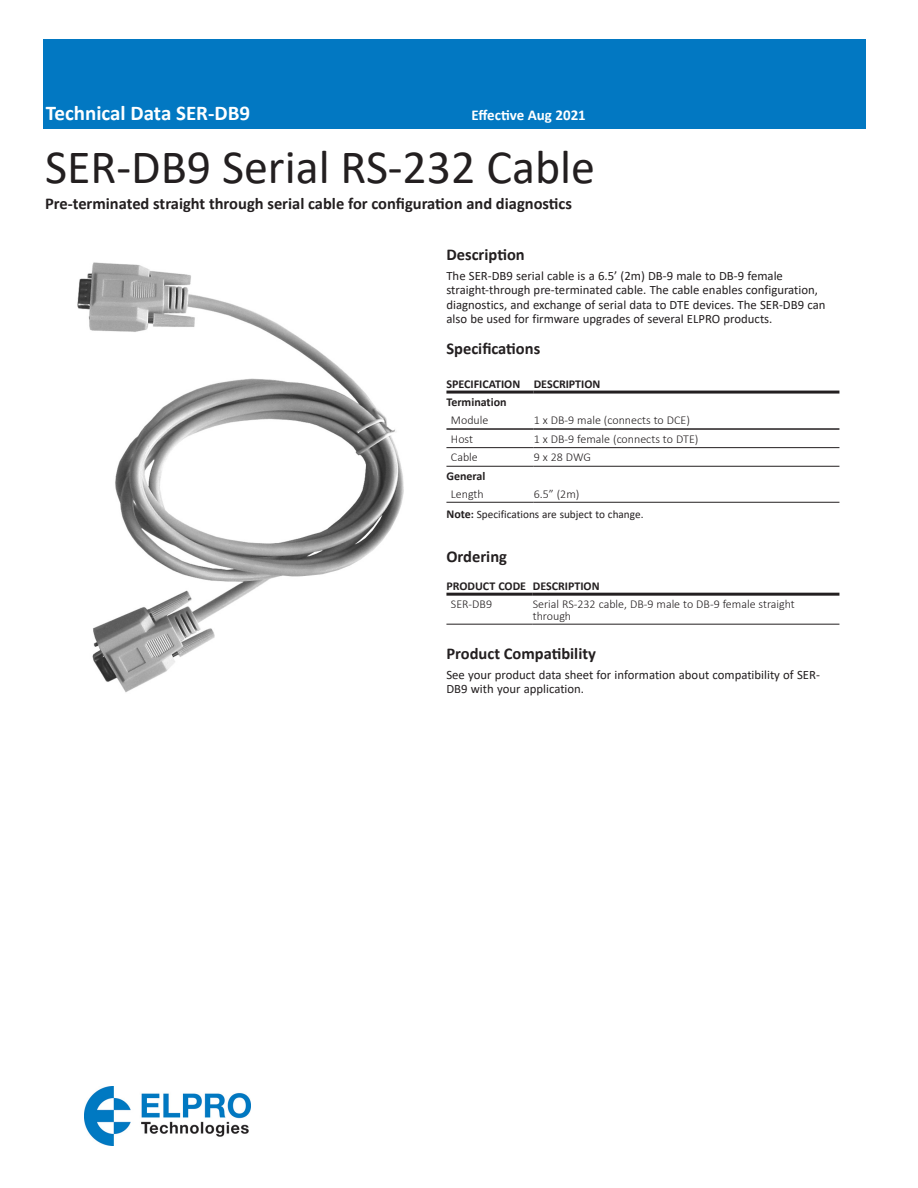
<style>
.page{position:relative;width:918px;height:1188px;background:#fff}
.page>*{position:absolute;margin:0;border:0;box-sizing:border-box;transform-origin:0 0}
._00_Product{font:48px "Calibri";color:#231f20}
.t1{font:700 21px "Calibri";color:#fff}
._01_Head1{font:700 16.5px "Calibri";color:#231f20}
._02_Body_Last{font:700 16.5px "Calibri";color:#231f20}
._02_Body{font:700 16.5px "Calibri";color:#231f20}
.t2{font:700 15px "Calibri";color:#fff}
._02_Body_Last-2{font:12.75px/14.2px "Calibri";color:#231f20}
._02_Body-2{font:12.75px/14.2px "Calibri";color:#231f20}
._03_Table_Body{font:300 12px/12px "Calibri";color:#231f20}
._03_Table_Main_Head{font:700 12px "Calibri";color:#231f20}
._03_Table_Head{font:700 12px "Calibri";color:#231f20}
._02_Body-3{font:11.25px "Calibri";color:#231f20}
.s1{font-weight:700;font-size:12px}
.s2{font-weight:700}
</style>
<div class="page">
<div style="left:43px;top:39px;width:823px;height:90px;background:#0278c2"></div>
<hr style="left:446px;top:466px;width:88px;height:1px;background:#231f20">
<hr style="left:446px;top:502px;width:88px;height:1px;background:#231f20">
<hr style="left:446px;top:391px;width:88px;height:3px;background:#231f20">
<hr style="left:534px;top:391px;width:305px;height:3px;background:#231f20">
<hr style="left:534px;top:466px;width:305px;height:1px;background:#231f20">
<hr style="left:534px;top:502px;width:305px;height:1px;background:#231f20">
<hr style="left:446px;top:428px;width:88px;height:2px;background:#231f20">
<hr style="left:534px;top:428px;width:305px;height:2px;background:#231f20">
<hr style="left:446px;top:447px;width:88px;height:1px;background:#231f20">
<hr style="left:534px;top:447px;width:305px;height:1px;background:#231f20">
<hr style="left:446px;top:593px;width:87px;height:3px;background:#231f20">
<hr style="left:533px;top:593px;width:306px;height:3px;background:#231f20">
<hr style="left:533px;top:624px;width:306px;height:1px;background:#231f20">
<hr style="left:446px;top:624px;width:87px;height:1px;background:#231f20">
<img style="left:77px;top:262px;width:327px;height:431px">
<img style="left:85px;top:1086px;width:165px;height:59px">
<h2 class="t1" style="left:46px;top:98px;width:206px">Technical Data SER-DB9</h2>
<p class="t2" style="left:472px;top:104px;width:116px">Effective Aug 2021</p>
<p class="_00_Product" style="left:45px;top:134px;width:552px">SER-DB9 Serial RS-232 Cable</p>
<p class="_01_Head1" style="left:45px;top:191px;width:529px">Pre-terminated straight through serial cable for configuration and diagnostics</p>
<p class="_01_Head1" style="left:446px;top:243px;width:80px">Description</p>
<p class="_02_Body_Last-2" style="left:446px;top:268px;width:381px">The SER-DB9 serial cable is a 6.5’ (2m) DB-9 male to DB-9 female straight‑through pre-terminated cable. The cable enables configuration, diagnostics, and exchange of serial data to DTE devices. The SER-DB9 can also be used for firmware upgrades of several ELPRO products.</p>
<p class="_02_Body_Last" style="left:446px;top:337px;width:95px">Specifications</p>
<p class="_03_Table_Main_Head" style="left:446px;top:375px;width:75px">SPECIFICATION</p>
<p class="_03_Table_Main_Head" style="left:534px;top:375px;width:68px">DESCRIPTION</p>
<p class="_03_Table_Head" style="left:446px;top:393px;width:62px">Termination</p>
<p class="_03_Table_Body" style="left:451px;top:414px;width:39px">Module</p>
<p class="_03_Table_Body" style="left:534px;top:414px;width:158px">1 x DB-9 male (connects to DCE)</p>
<p class="_03_Table_Body" style="left:451px;top:433px;width:24px">Host</p>
<p class="_03_Table_Body" style="left:534px;top:433px;width:166px">1 x DB-9 female (connects to DTE)</p>
<p class="_03_Table_Body" style="left:451px;top:451px;width:28px">Cable</p>
<p class="_03_Table_Body" style="left:534px;top:451px;width:59px">9 x 28 DWG</p>
<p class="_03_Table_Head" style="left:446px;top:467px;width:41px">General</p>
<p class="_03_Table_Body" style="left:451px;top:488px;width:34px">Length</p>
<p class="_03_Table_Body" style="left:534px;top:488px;width:47px">6.5” (2m)</p>
<p class="_02_Body-3" style="left:446px;top:507px;width:199px"><span class="s1">Note</span><span class="s2">:</span> Specifications are subject to change.</p>
<p class="_02_Body" style="left:446px;top:545px;width:62px">Ordering</p>
<p class="_03_Table_Main_Head" style="left:446px;top:577px;width:81px">PRODUCT CODE</p>
<p class="_03_Table_Main_Head" style="left:533px;top:577px;width:68px">DESCRIPTION</p>
<p class="_03_Table_Body" style="left:451px;top:598px;width:43px">SER-DB9</p>
<p class="_03_Table_Body" style="left:533px;top:598px;width:264px">Serial RS-232 cable, DB-9 male to DB-9 female straight through</p>
<p class="_01_Head1" style="left:446px;top:642px;width:151px">Product Compatibility</p>
<p class="_02_Body-2" style="left:446px;top:667px;width:375px">See your product data sheet for information about compatibility of SER-<br>DB9 with your application.</p>
</div>
